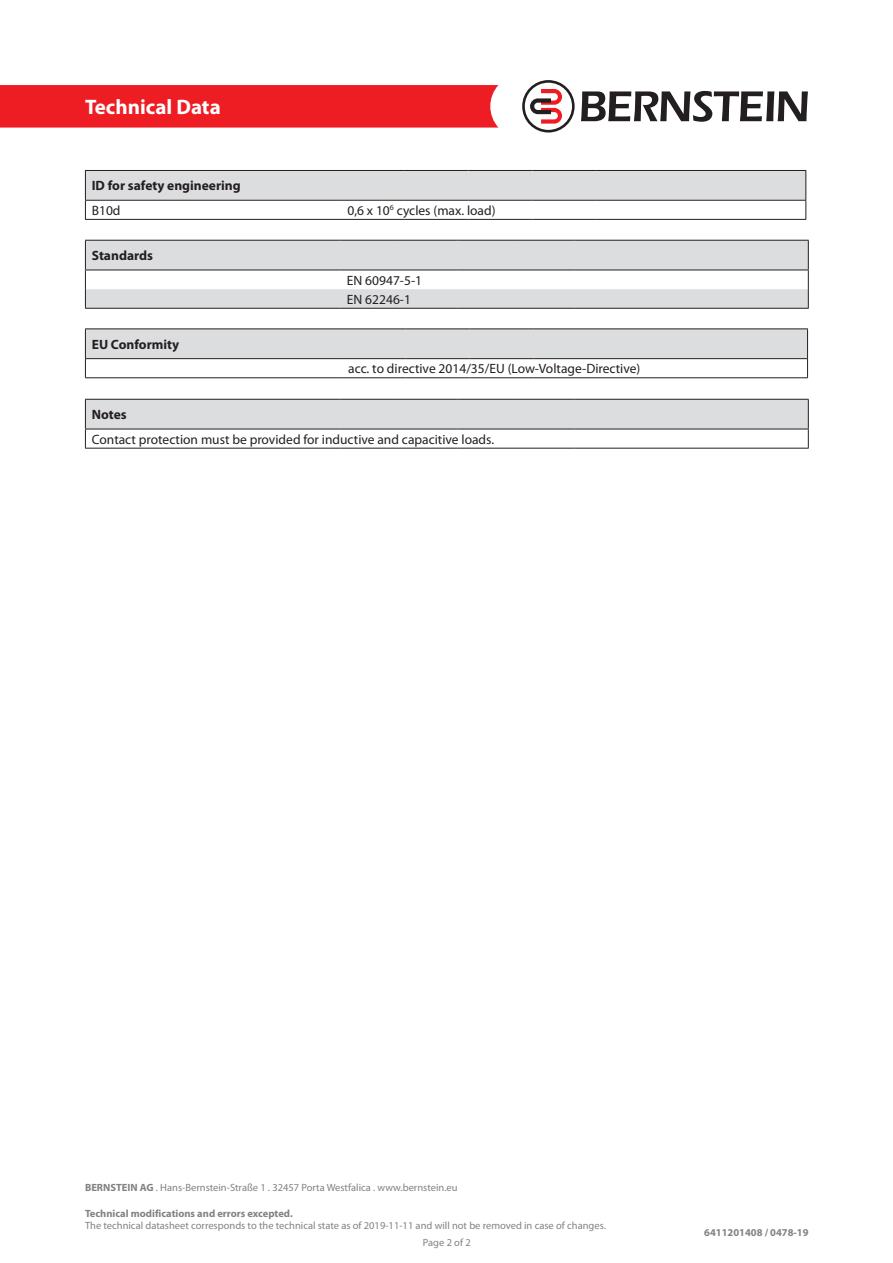
<style>
.page{position:relative;width:893px;height:1263px;background:#fff}
.page>*{position:absolute;margin:0;border:0;box-sizing:border-box;transform-origin:0 0}
.t1{font:700 21px "Myriad Pro";color:#fff}
.t2{font:13.5px "Myriad Pro";color:#231f20}
.t3{font:700 13.5px "Myriad Pro";color:#231f20}
.t4{font:10.5px/16.8px "Myriad Pro";color:#808285}
.t5{font:700 10.5px "Myriad Pro";color:#808285}
.s1{font-weight:700}
</style>
<div class="page">
<div style="left:0;top:85px;width:498px;height:43px;background:#ee1d23"></div>
<svg style="left:581px;top:91px;width:227px;height:31px"></svg>
<svg style="left:522px;top:80px;width:53px;height:53px"></svg>
<svg style="left:85px;top:241px;width:724px;height:67px"></svg>
<hr style="left:85px;top:240px;width:256px;height:1px;background:#231f20">
<hr style="left:341px;top:240px;width:58px;height:1px;background:#231f20">
<hr style="left:399px;top:240px;width:58px;height:1px;background:#231f20">
<hr style="left:457px;top:240px;width:59px;height:1px;background:#231f20">
<hr style="left:516px;top:240px;width:58px;height:1px;background:#231f20">
<hr style="left:574px;top:240px;width:235px;height:1px;background:#231f20">
<hr style="left:85px;top:270px;width:256px;height:1px;background:#231f20">
<hr style="left:341px;top:270px;width:58px;height:1px;background:#231f20">
<hr style="left:399px;top:270px;width:58px;height:1px;background:#231f20">
<hr style="left:457px;top:270px;width:59px;height:1px;background:#231f20">
<hr style="left:516px;top:270px;width:58px;height:1px;background:#231f20">
<hr style="left:574px;top:270px;width:235px;height:1px;background:#231f20">
<hr style="left:85px;top:308px;width:256px;height:1px;background:#231f20">
<hr style="left:341px;top:308px;width:58px;height:1px;background:#231f20">
<hr style="left:399px;top:308px;width:58px;height:1px;background:#231f20">
<hr style="left:457px;top:308px;width:59px;height:1px;background:#231f20">
<hr style="left:516px;top:308px;width:58px;height:1px;background:#231f20">
<hr style="left:574px;top:308px;width:235px;height:1px;background:#231f20">
<svg style="left:85px;top:329px;width:723px;height:48px"></svg>
<hr style="left:85px;top:328px;width:257px;height:1px;background:#231f20">
<hr style="left:342px;top:328px;width:64px;height:1px;background:#231f20">
<hr style="left:406px;top:328px;width:63px;height:1px;background:#231f20">
<hr style="left:469px;top:328px;width:64px;height:1px;background:#231f20">
<hr style="left:533px;top:328px;width:64px;height:1px;background:#231f20">
<hr style="left:597px;top:328px;width:211px;height:1px;background:#231f20">
<hr style="left:85px;top:377px;width:257px;height:1px;background:#231f20">
<hr style="left:342px;top:377px;width:64px;height:1px;background:#231f20">
<hr style="left:406px;top:377px;width:63px;height:1px;background:#231f20">
<hr style="left:469px;top:377px;width:64px;height:1px;background:#231f20">
<hr style="left:533px;top:377px;width:64px;height:1px;background:#231f20">
<hr style="left:597px;top:377px;width:211px;height:1px;background:#231f20">
<svg style="left:85px;top:171px;width:721px;height:48px"></svg>
<hr style="left:85px;top:170px;width:256px;height:1px;background:#231f20">
<hr style="left:341px;top:170px;width:64px;height:1px;background:#231f20">
<hr style="left:405px;top:170px;width:64px;height:1px;background:#231f20">
<hr style="left:469px;top:170px;width:63px;height:1px;background:#231f20">
<hr style="left:532px;top:170px;width:64px;height:1px;background:#231f20">
<hr style="left:596px;top:170px;width:210px;height:1px;background:#231f20">
<hr style="left:85px;top:200px;width:256px;height:1px;background:#231f20">
<hr style="left:341px;top:200px;width:64px;height:1px;background:#231f20">
<hr style="left:405px;top:200px;width:64px;height:1px;background:#231f20">
<hr style="left:469px;top:200px;width:63px;height:1px;background:#231f20">
<hr style="left:532px;top:200px;width:64px;height:1px;background:#231f20">
<hr style="left:596px;top:200px;width:210px;height:1px;background:#231f20">
<hr style="left:85px;top:219px;width:256px;height:1px;background:#231f20">
<hr style="left:341px;top:219px;width:64px;height:1px;background:#231f20">
<hr style="left:405px;top:219px;width:64px;height:1px;background:#231f20">
<hr style="left:469px;top:219px;width:63px;height:1px;background:#231f20">
<hr style="left:532px;top:219px;width:64px;height:1px;background:#231f20">
<hr style="left:596px;top:219px;width:210px;height:1px;background:#231f20">
<svg style="left:85px;top:400px;width:724px;height:48px"></svg>
<hr style="left:85px;top:399px;width:256px;height:1px;background:#231f20">
<hr style="left:341px;top:399px;width:58px;height:1px;background:#231f20">
<hr style="left:399px;top:399px;width:58px;height:1px;background:#231f20">
<hr style="left:457px;top:399px;width:59px;height:1px;background:#231f20">
<hr style="left:516px;top:399px;width:58px;height:1px;background:#231f20">
<hr style="left:574px;top:399px;width:235px;height:1px;background:#231f20">
<hr style="left:85px;top:429px;width:256px;height:1px;background:#231f20">
<hr style="left:341px;top:429px;width:58px;height:1px;background:#231f20">
<hr style="left:399px;top:429px;width:58px;height:1px;background:#231f20">
<hr style="left:457px;top:429px;width:59px;height:1px;background:#231f20">
<hr style="left:516px;top:429px;width:58px;height:1px;background:#231f20">
<hr style="left:574px;top:429px;width:235px;height:1px;background:#231f20">
<hr style="left:85px;top:448px;width:256px;height:1px;background:#231f20">
<hr style="left:341px;top:448px;width:58px;height:1px;background:#231f20">
<hr style="left:399px;top:448px;width:58px;height:1px;background:#231f20">
<hr style="left:457px;top:448px;width:59px;height:1px;background:#231f20">
<hr style="left:516px;top:448px;width:58px;height:1px;background:#231f20">
<hr style="left:574px;top:448px;width:235px;height:1px;background:#231f20">
<h1 class="t1" style="left:85px;top:93px;width:137px">Technical Data</h1>
<p class="t3" style="left:92px;top:177px;width:150px">ID for safety engineering</p>
<p class="t2" style="left:92px;top:202px;width:30px">B10d</p>
<p class="t2" style="left:347px;top:202px;width:150px">0,6 x 10<sup>6</sup> cycles (max. load)</p>
<p class="t3" style="left:92px;top:247px;width:63px">Standards</p>
<p class="t3" style="left:92px;top:335px;width:89px">EU Conformity</p>
<p class="t2" style="left:347px;top:272px;width:77px">EN 60947-5-1</p>
<p class="t2" style="left:347px;top:291px;width:66px">EN 62246-1</p>
<p class="t2" style="left:348px;top:360px;width:294px">acc. to directive 2014/35/EU (Low-Voltage-Directive)</p>
<p class="t3" style="left:92px;top:406px;width:36px">Notes</p>
<p class="t2" style="left:92px;top:431px;width:404px">Contact protection must be provided for inductive and capacitive loads.</p>
<p class="t4" style="left:85px;top:1179px;width:374px"><span class="s1">BERNSTEIN AG</span> . Hans-Bernstein-Straße 1 . 32457 Porta Westfalica . www.bernstein.eu</p>
<p class="t5" style="left:85px;top:1206px;width:209px">Technical modifications and errors excepted.</p>
<p class="t4" style="left:423px;top:1217px;width:184px;text-indent:-338px">The technical datasheet corresponds to the technical state as of 2019-11-11 and will not be removed in case of changes.<br>Page 2 of 2</p>
<p class="t5" style="left:704px;top:1226px;width:106px">6411201408 / 0478-19</p>
</div>
